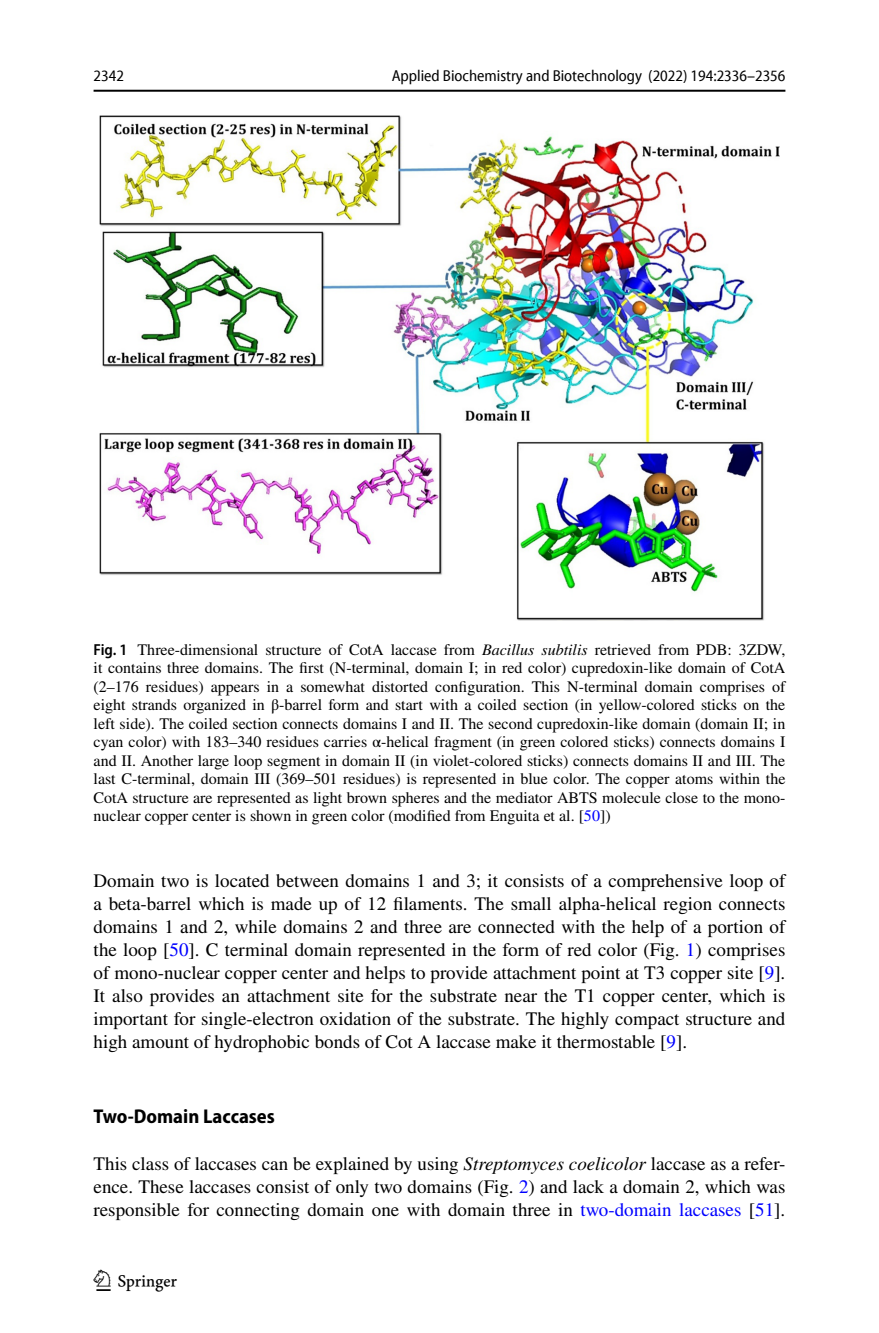
<style>
.page{position:relative;width:879px;height:1333px;background:#fff}
.page>*{position:absolute;margin:0;border:0;box-sizing:border-box;transform-origin:0 0}
.t1{font:30px "Springnew Regular 2";color:#000}
.t2{font:700 semi-condensed 20px "Myriad Pro";color:#000}
.t3{font:19px/23px "STIX";color:#000;text-align:justify}
.t4{font:16px/18.4px "STIX";color:#000;text-align:justify}
.t5{font:semi-condensed 16px "Myriad Pro Unic";color:#000}
.s1{font-family:"Myriad Pro";font-weight:600;font-stretch:semi-condensed}
.s2{font-style:italic}
.s3{color:#00f}
</style>
<div class="page">
<hr style="left:94px;top:90px;width:691px;height:2px;background:#000">
<img style="left:99px;top:116px;width:680px;height:504px">
<p class="t5" style="left:94px;top:69px;width:32px">2342</p>
<p class="t5" style="left:392px;top:69px;width:395px">Applied Biochemistry and Biotechnology (2022) 194:2336–2356</p>
<p class="t4" style="left:94px;top:641px;width:693px"><span class="s1">Fig. 1</span> Three-dimensional structure of CotA laccase from <span class="s2">Bacillus subtilis</span> retrieved from PDB: 3ZDW, it contains three domains. The first (N-terminal, domain I; in red color) cupredoxin-like domain of CotA (2–176 residues) appears in a somewhat distorted configuration. This N-terminal domain comprises of eight strands organized in β-barrel form and start with a coiled section (in yellow-colored sticks on the left side). The coiled section connects domains I and II. The second cupredoxin-like domain (domain II; in cyan color) with 183–340 residues carries α-helical fragment (in green colored sticks) connects domains I and II. Another large loop segment in domain II (in violet-colored sticks) connects domains II and III. The last C-terminal, domain III (369–501 residues) is represented in blue color. The copper atoms within the CotA structure are represented as light brown spheres and the mediator ABTS molecule close to the mono&shy;nuclear copper center is shown in green color (modified from Enguita et al. [<span class="s3">50</span>])</p>
<p class="t3" style="left:94px;top:870px;width:693px">Domain two is located between domains 1 and 3; it consists of a comprehensive loop of a beta-barrel which is made up of 12 filaments. The small alpha-helical region connects domains 1 and 2, while domains 2 and three are connected with the help of a portion of the loop [<span class="s3">50</span>]. C terminal domain represented in the form of red color (Fig. <span class="s3">1</span>) comprises of mono-nuclear copper center and helps to provide attachment point at T3 copper site [<span class="s3">9</span>].<br>It also provides an attachment site for the substrate near the T1 copper center, which is important for single-electron oxidation of the substrate. The highly compact structure and high amount of hydrophobic bonds of Cot A laccase make it thermostable [<span class="s3">9</span>].</p>
<p class="t2" style="left:94px;top:1104px;width:183px">Two‑Domain Laccases</p>
<p class="t3" style="left:94px;top:1152px;width:693px">This class of laccases can be explained by using <span class="s2">Streptomyces coelicolor</span> laccase as a refer&shy;ence. These laccases consist of only two domains (Fig. <span class="s3">2</span>) and lack a domain 2, which was responsible for connecting domain one with domain three in <span class="s3">two-domain laccases</span> [<span class="s3">51</span>].</p>
<h1 class="t1" style="left:96px;top:1269px;width:83px">1 3</h1>
</div>
